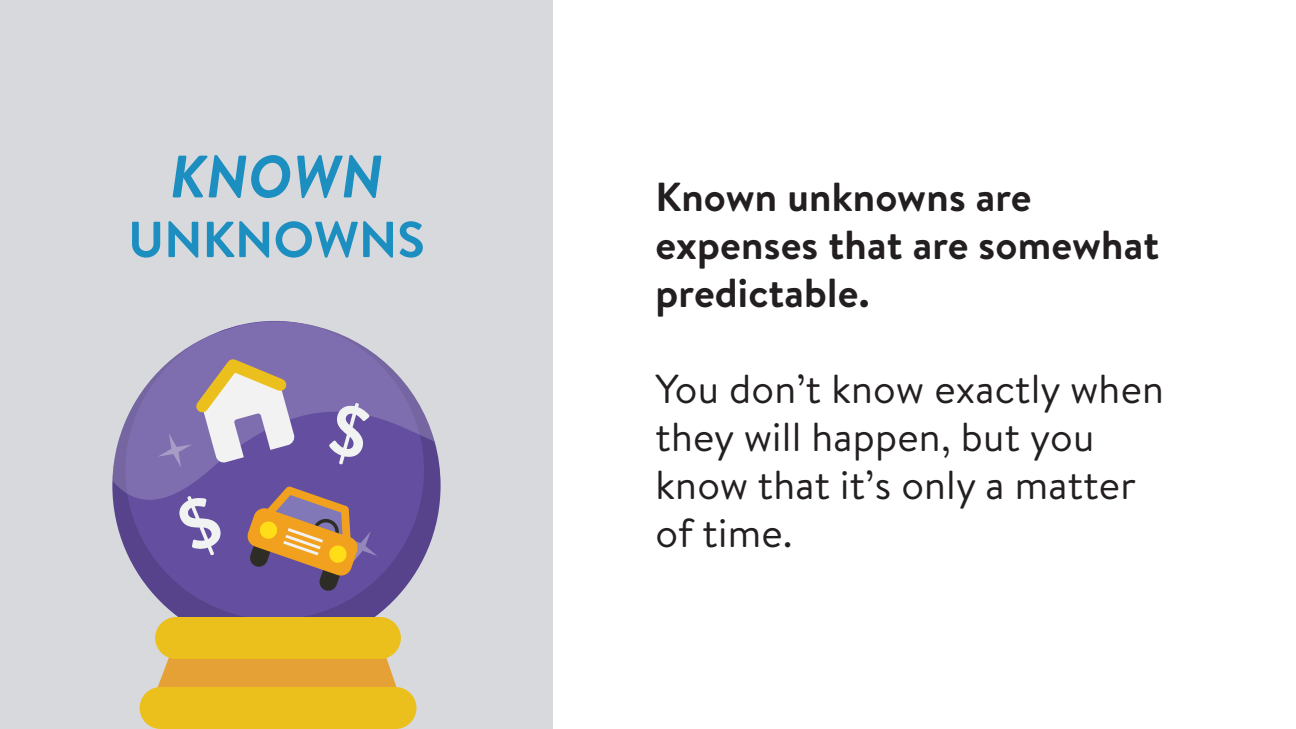
<style>
.page{position:relative;width:1296px;height:729px;background:#fff}
.page>*{position:absolute;margin:0;border:0;box-sizing:border-box;transform-origin:0 0}
.t1{font:italic 700 59.7px "Brandon Text";color:#1c8ec0}
.t2{font:700 50.55px "Brandon Text";color:#1c8ec0}
.t3{font:40.5px/48px "Brandon Text";letter-spacing:.005em;color:#231f20}
.t4{font:700 40.5px/48px "Brandon Text";letter-spacing:.005em;color:#231f20}
</style>
<div class="page">
<div style="left:0;top:0;width:553px;height:729px;background:#d7d9dd"></div>
<svg style="left:113px;top:443px;width:328px;height:206px"></svg>
<div style="left:125px;top:321px;width:299px;height:299px;background:#634e9f;border-radius:50%"></div>
<svg style="left:147px;top:653px;width:259px;height:39px;background:#e3a94e"></svg>
<div style="left:155px;top:617px;width:246px;height:42px;background:#ecc01c;border-radius:21px"></div>
<div style="left:140px;top:687px;width:276px;height:42px;background:#ecc01c;border-radius:21px"></div>
<svg style="left:112px;top:321px;width:323px;height:179px"></svg>
<svg style="left:158px;top:351px;width:138px;height:117px;background:#a697b4"></svg>
<svg style="left:246px;top:486px;width:131px;height:106px"></svg>
<svg style="left:329px;top:403px;width:41px;height:62px"></svg>
<svg style="left:178px;top:496px;width:44px;height:60px"></svg>
<h1 class="t1" style="left:170px;top:135px;width:215px">KNOWN</h1>
<p class="t2" style="left:128px;top:204px;width:298px">UNKNOWNS</p>
<p class="t4" style="left:656px;top:172px;width:505px">Known unknowns are expenses that are somewhat predictable.</p>
<p class="t3" style="left:656px;top:363px;width:510px">You don’t know exactly when they will happen, but you know that it’s only a matter of time.</p>
</div>
